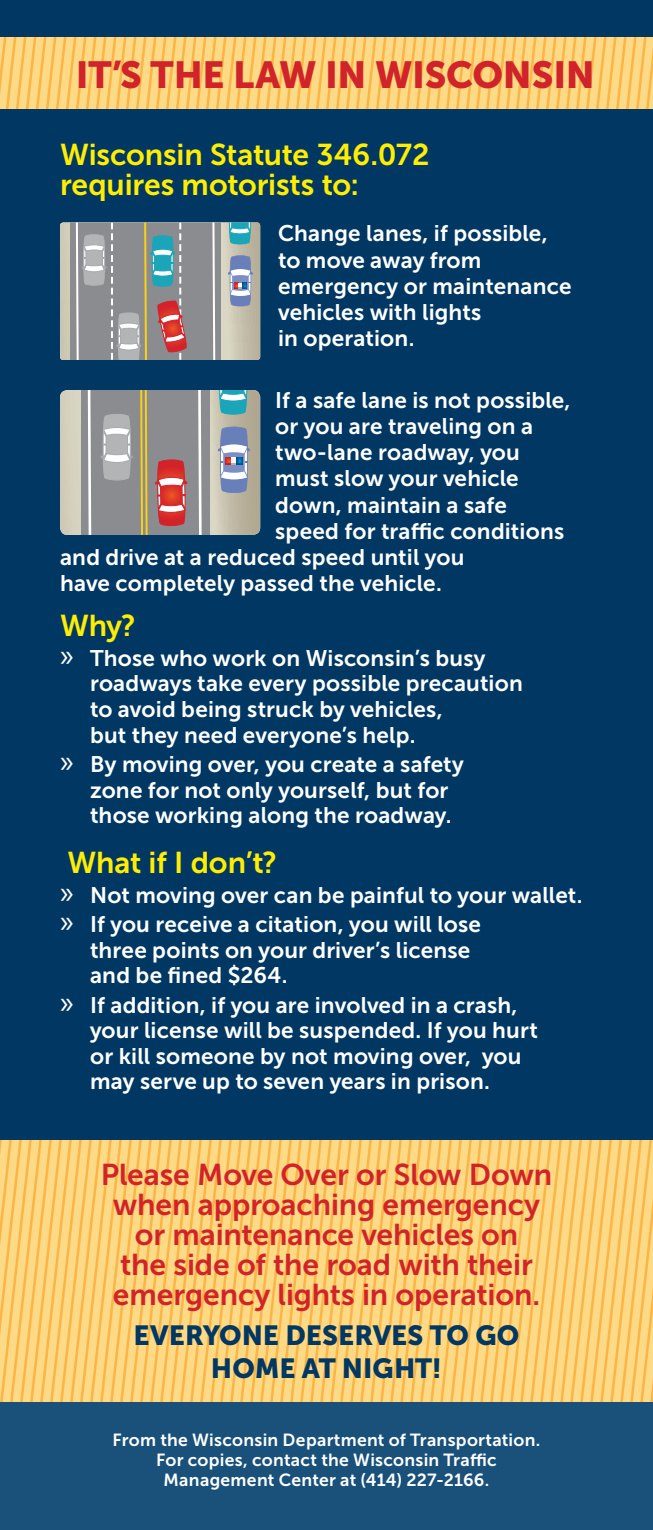
<style>
.page{position:relative;width:653px;height:1530px;background:#fff}
.page>*{position:absolute;margin:0;border:0;box-sizing:border-box;transform-origin:0 0}
.t1{font:37.5px "Museo Sans 900";letter-spacing:-.01em;color:#d1232a}
.t2{font:30px/30px "Museo Sans 700";letter-spacing:-.005em;color:#d1232a;text-align:center}
.t3{font:30px/30px "Museo Sans 700";letter-spacing:-.005em;color:#ffee01}
.t4{font:27.5px/32.5px "Museo Sans 900";color:#003863;text-align:center}
.t5{font:22.5px/25.5px "Museo Sans 700";letter-spacing:.01em;color:#fff}
.t6{font:17.5px/20px "Museo Sans 700";letter-spacing:.015em;color:#fff;text-align:center}
.s1{font-family:"Myriad Pro";font-size:32.5px}
</style>
<div class="page">
<div style="left:0;top:0;width:652px;height:1248px;background:#003863"></div>
<svg style="left:60px;top:390px;width:200px;height:145px;background:#a8a09c"></svg>
<svg style="left:60px;top:222px;width:200px;height:138px;background:#9e9f9d"></svg>
<svg style="left:0;top:1140px;width:652px;height:262px;background:#fdd075"></svg>
<div style="left:0;top:1402px;width:652px;height:128px;background:#1a517b"></div>
<svg style="left:0;top:38px;width:652px;height:71px;background:#fdd075"></svg>
<h1 class="t1" style="left:76px;top:53px;width:520px">IT’S THE LAW IN WISCONSIN</h1>
<h2 class="t3" style="left:60px;top:140px;width:371px">Wisconsin Statute 346.072 requires motorists to:</h2>
<p class="t5" style="left:278px;top:220px;width:295px;line-height:26.2px">Change lanes, if possible, to move away from emergency or maintenance vehicles with lights<br>in operation.</p>
<p class="t5" style="left:275px;top:387px;width:297px">If a safe lane is not possible,</p>
<p class="t5" style="left:275px;top:413px;width:259px">or you are traveling on a</p>
<p class="t5" style="left:275px;top:439px;width:246px">two-lane roadway, you</p>
<p class="t5" style="left:275px;top:466px;width:245px">must slow your vehicle</p>
<p class="t5" style="left:275px;top:492px;width:233px">down, maintain a safe</p>
<p class="t5" style="left:275px;top:518px;width:290px">speed for traffic conditions</p>
<p class="t5" style="left:60px;top:544px;width:406px">and drive at a reduced speed until you</p>
<p class="t5" style="left:60px;top:571px;width:383px">have completely passed the vehicle.</p>
<h2 class="t3" style="left:60px;top:611px;width:77px">Why?</h2>
<p class="t5" style="left:90px;top:645px;width:434px;text-indent:-30px"><span class="s1">»</span> Those who work on Wisconsin’s busy roadways take every possible precaution to avoid being struck by vehicles,<br>but they need everyone’s help.</p>
<p class="t5" style="left:90px;top:751px;width:375px;text-indent:-30px"><span class="s1">»</span> By moving over, you create a safety zone for not only yourself, but for those working along the roadway.</p>
<h2 class="t3" style="left:67px;top:848px;width:211px">What if I don’t?</h2>
<p class="t5" style="left:60px;top:880px;width:524px;line-height:29.5px"><span class="s1">»</span> Not moving over can be painful to your wallet. <span class="s1">»</span> If you receive a citation, you will lose</p>
<p class="t5" style="left:90px;top:937px;width:381px">three points on your driver’s license and be fined $264.</p>
<p class="t5" style="left:90px;top:992px;width:449px;text-indent:-30px"><span class="s1">»</span> If addition, if you are involved in a crash, your license will be suspended. If you hurt or kill someone by not moving over, you may serve up to seven years in prison.</p>
<h2 class="t2" style="left:101px;top:1160px;width:453px">Please Move Over or Slow Down when approaching emergency or maintenance vehicles on<br>the side of the road with their emergency lights in operation.</h2>
<p class="t4" style="left:134px;top:1319px;width:387px">EVERYONE DESERVES TO GO<br>HOME AT NIGHT!</p>
<p class="t6" style="left:113px;top:1430px;width:429px">From the Wisconsin Department of Transportation.<br>For copies, contact the Wisconsin Traffic<br>Management Center at (414) 227-2166.</p>
</div>
